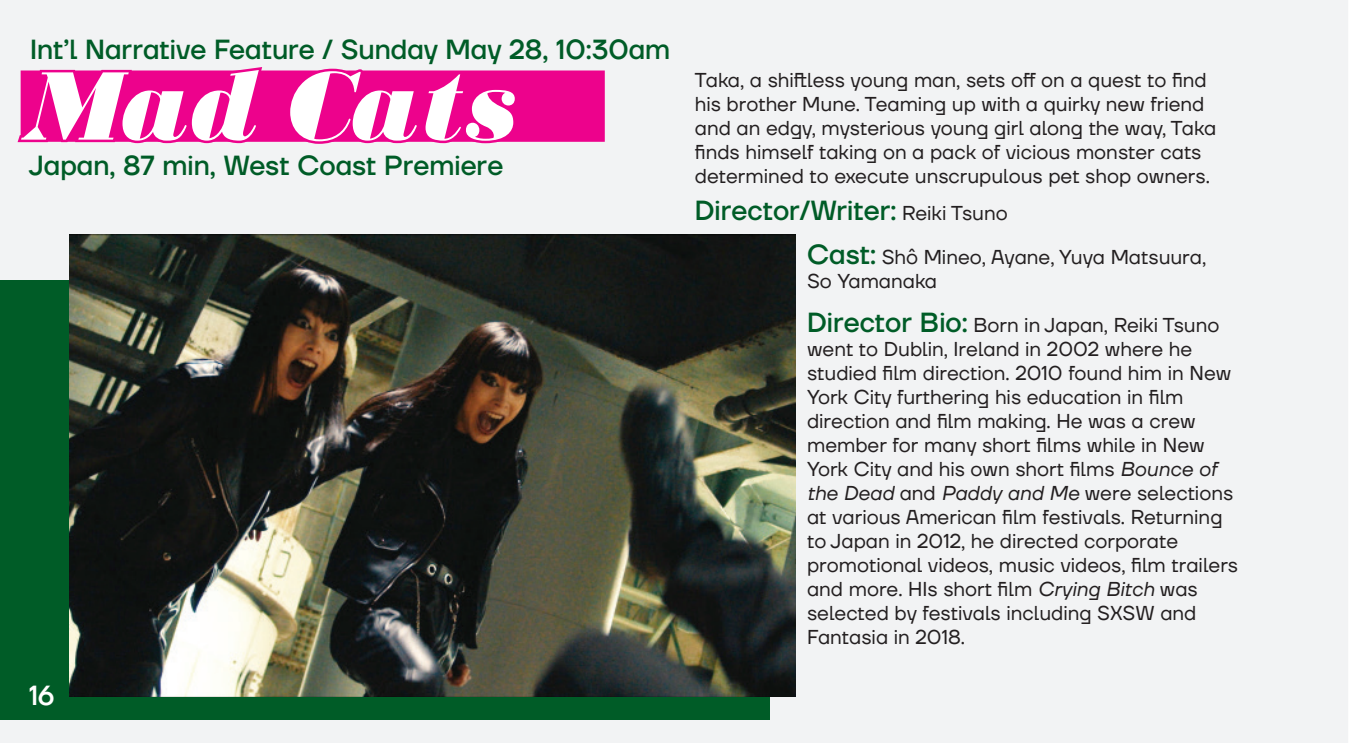
<style>
.page{position:relative;width:1350px;height:743px;background:#fff}
.page>*{position:absolute;margin:0;border:0;box-sizing:border-box;transform-origin:0 0}
.t1{font:italic 100px "Bodoni Ultra";color:#fff;scale:.92 1}
.t2{font:500 27.5px "TT Firs Neue Trl";color:#005c27}
.t3{font:500 27.5px "TT Firs Neue Trl";color:#fff}
.t4{font:20px/24px "TT Firs Neue Trial Var Roman";color:#231f20}
.t5{font:italic 20px "TT Firs Neue Trial Var";color:#231f20}
.s1{font-family:"TT Firs Neue Trial Var Roman";font-weight:400;font-size:20px;color:#231f20}
.s2{font-family:"TT Firs Neue Trl";font-weight:500;font-size:27.5px;color:#005c27}
.s3{font-family:"TT Firs Neue Trial Var";font-style:italic}
.s4{font-family:"TT Firs Neue Trial Var Roman";font-style:normal}
</style>
<div class="page">
<div style="left:0;top:0;width:1348px;height:742px;background:#f2f3f4"></div>
<div style="left:0;top:280px;width:770px;height:440px;background:#005c27"></div>
<img style="left:69px;top:235px;width:727px;height:461px">
<div style="left:21px;top:70px;width:584px;height:72px;background:#ed028c"></div>
<svg style="left:15px;top:56px;width:251px;height:90px"></svg>
<svg style="left:285px;top:59px;width:241px;height:87px"></svg>
<h2 class="t2" style="left:30px;top:31px;width:642px">Int’l Narrative Feature / Sunday May 28, 10:30am</h2>
<h1 class="t1" style="left:21px;top:50px;width:536px">Mad Cats</h1>
<h2 class="t2" style="left:29px;top:146px;width:476px">Japan, 87 min, West Coast Premiere</h2>
<h2 class="t3" style="left:29px;top:676px;width:27px">16</h2>
<p class="t4" style="left:695px;top:68px;width:523px">Taka, a shiftless young man, sets off on a quest to find his brother Mune. Teaming up with a quirky new friend and an edgy, mysterious young girl along the way, Taka finds himself taking on a pack of vicious monster cats determined to execute unscrupulous pet shop owners.</p>
<h2 class="t2" style="left:695px;top:192px;width:315px">Director/Writer: <span class="s1">Reiki Tsuno</span></h2>
<p class="t4" style="left:807px;top:245px;width:401px"><span class="s2">Cast:</span> Shô Mineo, Ayane, Yuya Matsuura,<br>So Yamanaka</p>
<p class="t4" style="left:807px;top:313px;width:426px"><span class="s2">Director Bio:</span> Born in Japan, Reiki Tsuno went to Dublin, Ireland in 2002 where he studied film direction. 2010 found him in New York City furthering his education in film direction and film making. He was a crew member for many short films while in New York City and his own short films <span class="s3">Bounce of</span></p>
<p class="t5" style="left:807px;top:479px;width:428px">the Dead <span class="s4">and</span> Paddy and Me <span class="s4">were selections</span></p>
<p class="t4" style="left:807px;top:505px;width:433px">at various American film festivals. Returning to Japan in 2012, he directed corporate promotional videos, music videos, film trailers and more. HIs short film <span class="s3">Crying Bitch</span> was selected by festivals including SXSW and Fantasia in 2018.</p>
</div>
